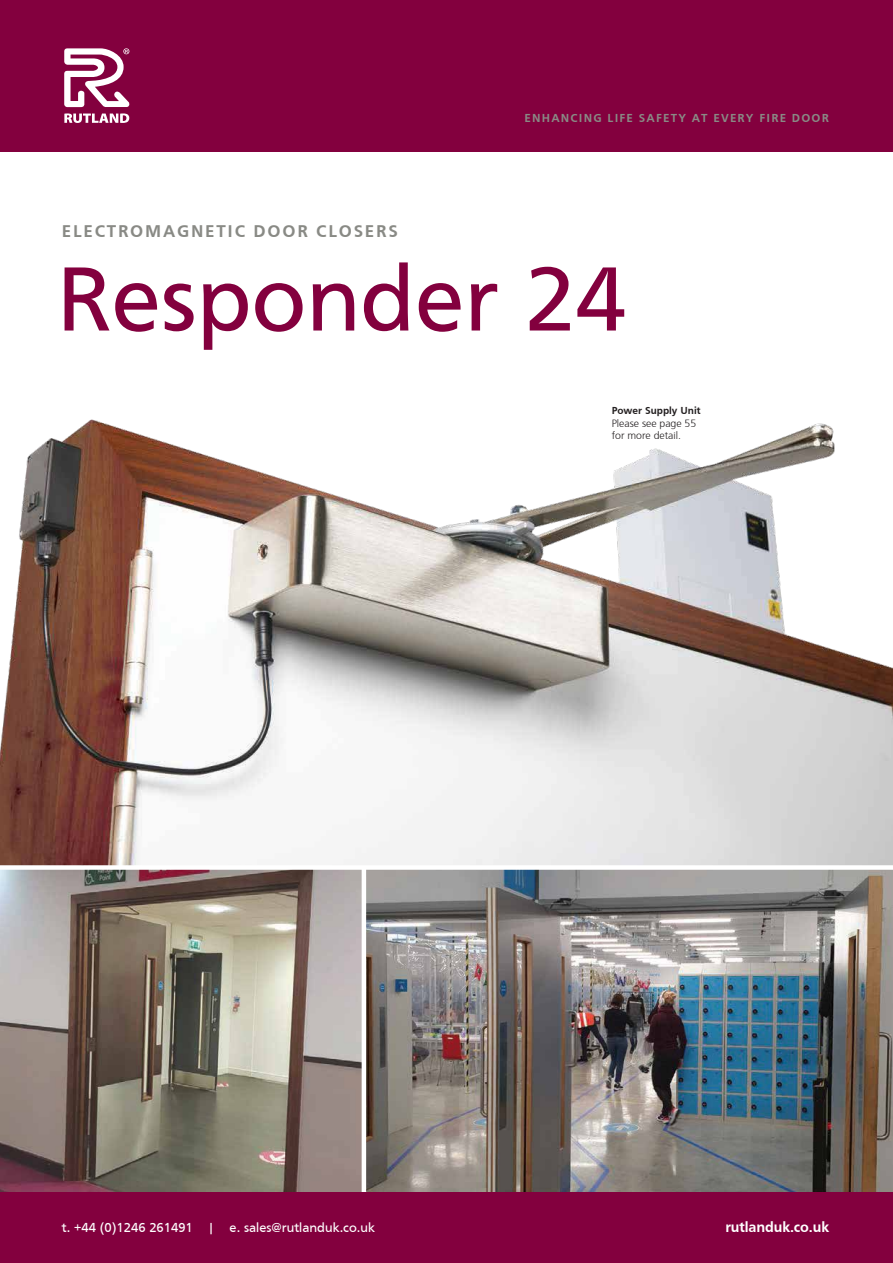
<style>
.page{position:relative;width:893px;height:1263px;background:#fff}
.page>*{position:absolute;margin:0;border:0;box-sizing:border-box;transform-origin:0 0}
.t1{font:94.5px "Frutiger";color:#83003e}
.t2{font:700 17.55px "Frutiger";letter-spacing:.1em;color:#898a85}
.t3{font:700 15px "Frutiger";letter-spacing:-.01em;color:#fff}
.t4{font:13.5px "Frutiger";color:#fff}
.t5{font:700 12px "Frutiger";letter-spacing:.1em;color:#898a85}
.t6{font:300 10.5px/12.6px "Frutiger";color:#231f20}
.t7{font:700 10.5px "Frutiger";color:#231f20}
</style>
<div class="page">
<img style="left:0;top:419px;width:893px;height:446px">
<img style="left:0;top:870px;width:362px;height:322px">
<img style="left:366px;top:870px;width:526px;height:322px">
<hr style="left:892px;top:870px;width:1px;height:332px;background:#e6e7e8">
<div style="left:0;top:0;width:893px;height:151px;background:#83003e"></div>
<div style="left:0;top:1192px;width:893px;height:71px;background:#83003e"></div>
<svg style="left:64px;top:113px;width:65px;height:10px"></svg>
<svg style="left:64px;top:48px;width:66px;height:59px"></svg>
<p class="t2" style="left:62px;top:221px;width:337px">ELECTROMAGNETIC DOOR CLOSERS</p>
<p class="t5" style="left:524px;top:111px;width:306px">ENHANCING LIFE SAFETY AT EVERY FIRE DOOR</p>
<h1 class="t1" style="left:56px;top:245px;width:571px">Responder 24</h1>
<p class="t7" style="left:612px;top:405px;width:90px">Power Supply Unit</p>
<p class="t6" style="left:612px;top:416px;width:86px">Please see page 55 for more detail.</p>
<p class="t4" style="left:62px;top:1220px;width:315px">t. +44 (0)1246 261491 | e. sales@rutlanduk.co.uk</p>
<p class="t3" style="left:725px;top:1218px;width:105px">rutlanduk.co.uk</p>
</div>
